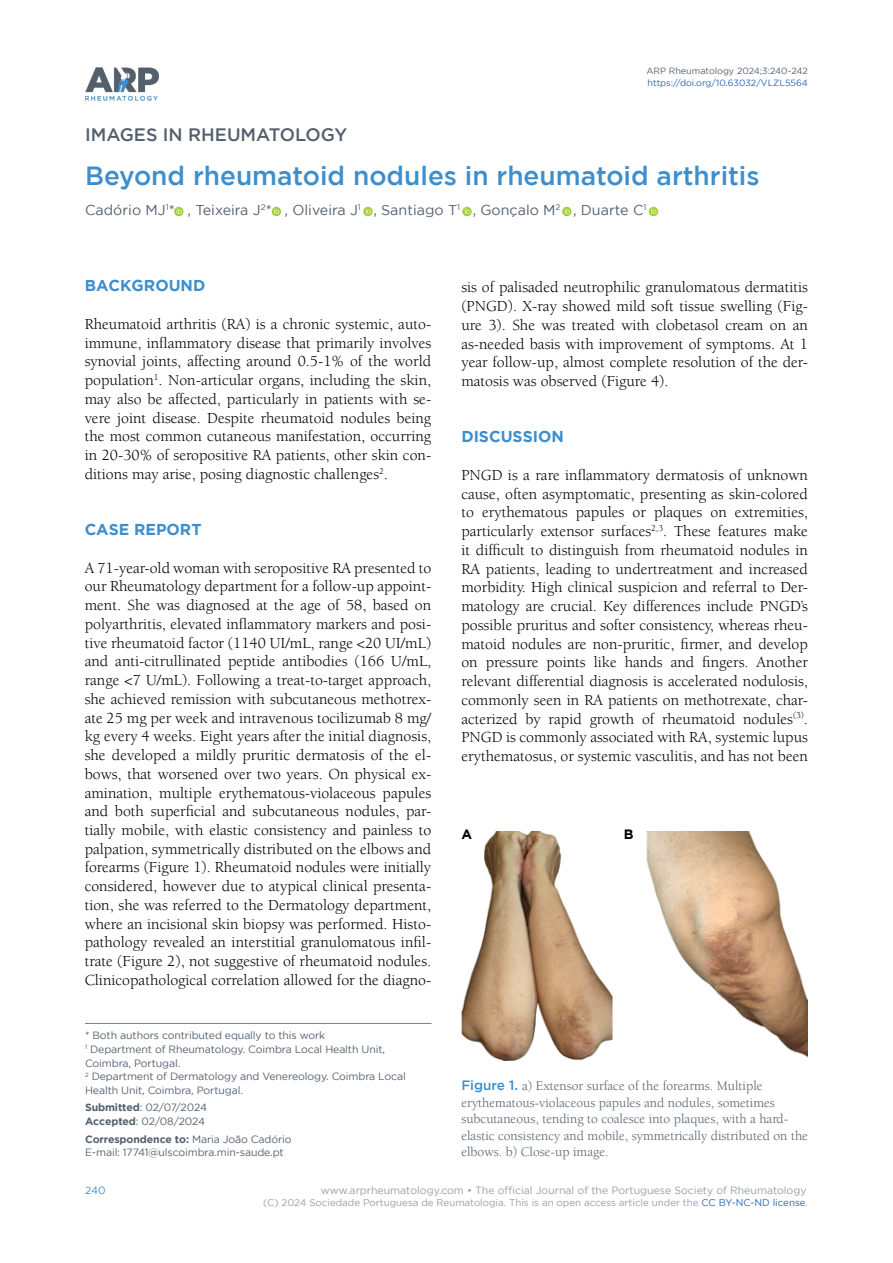
<style>
.page{position:relative;width:893px;height:1263px;background:#fff}
.page>*{position:absolute;margin:0;border:0;box-sizing:border-box;transform-origin:0 0}
.t1{font:500 26.25px "Gotham";color:#3d8ecd}
.t2{font:500 18px "Gotham";color:#53606e}
.t3{font:15.75px/18.8px "Berkeley Std";color:#000;text-align:justify}
.t4{font:700 15.75px "Gotham";color:#3d8ecd}
.t5{font:14.25px "Gotham";color:#53606e}
.t6{font:13.5px/16.5px "Berkeley Std";color:#53606e}
.t7{font:700 13.5px "Gotham";color:#000}
.t8{font:10.5px/13.5px "Gotham";letter-spacing:-.01em;color:#53606e}
.t9{font:10.5px "Gotham";color:#9a9da7}
.t10{font:10.5px "Gotham";color:#3d8ecd}
.t11{font:9.75px "Gotham";color:#9a9da7}
.t12{font:9px "Gotham";color:#2765b0}
.t13{font:9px "Gotham";color:#53606e}
.s1{font-weight:700}
.s2{font-family:"Gotham";font-weight:500;color:#3d8ecd}
.s3{color:#2765b0}
</style>
<div class="page">
<hr style="left:85px;top:1023px;width:347px;height:1px;background:#3d8ecd">
<img style="left:85px;top:67px;width:75px;height:34px">
<svg style="left:174px;top:207px;width:10px;height:9px"></svg>
<svg style="left:177px;top:208px;width:5px;height:6px"></svg>
<svg style="left:272px;top:207px;width:9px;height:9px"></svg>
<svg style="left:274px;top:208px;width:5px;height:6px"></svg>
<svg style="left:363px;top:207px;width:10px;height:9px"></svg>
<svg style="left:366px;top:208px;width:5px;height:6px"></svg>
<svg style="left:462px;top:207px;width:10px;height:9px"></svg>
<svg style="left:465px;top:208px;width:5px;height:6px"></svg>
<svg style="left:562px;top:207px;width:10px;height:9px"></svg>
<svg style="left:565px;top:208px;width:5px;height:6px"></svg>
<svg style="left:649px;top:207px;width:9px;height:9px"></svg>
<svg style="left:651px;top:208px;width:5px;height:6px"></svg>
<img style="left:461px;top:832px;width:347px;height:228px">
<p class="t13" style="left:646px;top:66px;width:163px">ARP Rheumatology 2024;3:240-242</p>
<p class="t12" style="left:647px;top:78px;width:162px">https://doi.org/10.63032/VLZL5564</p>
<p class="t2" style="left:85px;top:124px;width:264px">IMAGES IN RHEUMATOLOGY</p>
<h1 class="t1" style="left:85px;top:161px;width:676px">Beyond rheumatoid nodules in rheumatoid arthritis</h1>
<p class="t5" style="left:85px;top:202px;width:563px">Cadório MJ<sup>1</sup>* , Teixeira J<sup>2</sup>* , Oliveira J<sup>1</sup> , Santiago T<sup>1</sup> , Gonçalo M<sup>2</sup> , Duarte C<sup>1</sup></p>
<p class="t4" style="left:85px;top:277px;width:122px">BACKGROUND</p>
<p class="t3" style="left:85px;top:315px;width:348px">Rheumatoid arthritis (RA) is a chronic systemic, auto&shy;immune, inflammatory disease that primarily involves synovial joints, affecting around 0.5-1% of the world population<sup>1</sup>. Non-articular organs, including the skin, may also be affected, particularly in patients with se&shy;vere joint disease. Despite rheumatoid nodules being the most common cutaneous manifestation, occurring in 20-30% of seropositive RA patients, other skin con&shy;ditions may arise, posing diagnostic challenges<sup>2</sup>.</p>
<p class="t4" style="left:85px;top:520px;width:118px">CASE REPORT</p>
<p class="t3" style="left:85px;top:558px;width:348px">A 71-year-old woman with seropositive RA presented to our Rheumatology department for a follow-up appoint&shy;ment. She was diagnosed at the age of 58, based on polyarthritis, elevated inflammatory markers and posi&shy;tive rheumatoid factor (1140 UI/mL, range &lt;20 UI/mL) and anti-citrullinated peptide antibodies (166 U/mL, range &lt;7 U/mL). Following a treat-to-target approach, she achieved remission with subcutaneous methotrex&shy;ate 25 mg per week and intravenous tocilizumab 8 mg/ kg every 4 weeks. Eight years after the initial diagnosis, she developed a mildly pruritic dermatosis of the el&shy;bows, that worsened over two years. On physical ex&shy;amination, multiple erythematous-violaceous papules and both superficial and subcutaneous nodules, par&shy;tially mobile, with elastic consistency and painless to palpation, symmetrically distributed on the elbows and forearms (Figure 1). Rheumatoid nodules were initially considered, however due to atypical clinical presenta&shy;tion, she was referred to the Dermatology department, where an incisional skin biopsy was performed. Histo&shy;pathology revealed an interstitial granulomatous infil&shy;trate (Figure 2), not suggestive of rheumatoid nodules.<br>Clinicopathological correlation allowed for the diagno-</p>
<p class="t8" style="left:85px;top:1029px;width:322px">* Both authors contributed equally to this work<br><sup>1</sup> Department of Rheumatology. Coimbra Local Health Unit, Coimbra, Portugal.<br><sup>2</sup> Department of Dermatology and Venereology. Coimbra Local Health Unit, Coimbra, Portugal.</p>
<p class="t8" style="left:85px;top:1100px;width:123px"><span class="s1">Submitted</span>: 02/07/2024<br><span class="s1">Accepted</span>: 02/08/2024</p>
<p class="t8" style="left:85px;top:1132px;width:208px"><span class="s1">Correspondence to:</span> Maria João Cadório<br>E-mail: 17741@ulscoimbra.min-saude.pt</p>
<p class="t3" style="left:461px;top:278px;width:348px">sis of palisaded neutrophilic granulomatous dermatitis (PNGD). X-ray showed mild soft tissue swelling (Fig&shy;ure 3). She was treated with clobetasol cream on an as-needed basis with improvement of symptoms. At 1 year follow-up, almost complete resolution of the der&shy;matosis was observed (Figure 4).</p>
<p class="t4" style="left:461px;top:428px;width:104px">DISCUSSION</p>
<p class="t3" style="left:461px;top:466px;width:348px">PNGD is a rare inflammatory dermatosis of unknown cause, often asymptomatic, presenting as skin-colored to erythematous papules or plaques on extremities, particularly extensor surfaces<sup>2,3</sup>. These features make it difficult to distinguish from rheumatoid nodules in RA patients, leading to undertreatment and increased morbidity. High clinical suspicion and referral to Der&shy;matology are crucial. Key differences include PNGD’s possible pruritus and softer consistency, whereas rheu&shy;matoid nodules are non-pruritic, firmer, and develop on pressure points like hands and fingers. Another relevant differential diagnosis is accelerated nodulosis, commonly seen in RA patients on methotrexate, char&shy;acterized by rapid growth of rheumatoid nodules<sup>(3)</sup>.<br>PNGD is commonly associated with RA, systemic lupus erythematosus, or systemic vasculitis, and has not been</p>
<p class="t7" style="left:461px;top:826px;width:12px">A</p>
<p class="t7" style="left:624px;top:826px;width:11px">B</p>
<p class="t6" style="left:461px;top:1078px;width:348px"><span class="s2">Figure 1.</span> a) Extensor surface of the forearms. Multiple erythematous-violaceous papules and nodules, sometimes subcutaneous, tending to coalesce into plaques, with a hard&shy;elastic consistency and mobile, symmetrically distributed on the elbows. b) Close-up image.</p>
<p class="t10" style="left:85px;top:1184px;width:22px">240</p>
<p class="t9" style="left:321px;top:1184px;width:487px">www.arprheumatology.com • The official Journal of the Portuguese Society of Rheumatology</p>
<p class="t11" style="left:263px;top:1197px;width:546px">(C) 2024 Sociedade Portuguesa de Reumatologia. This is an open access article under the <span class="s3">CC BY-NC-ND license</span>.</p>
</div>
